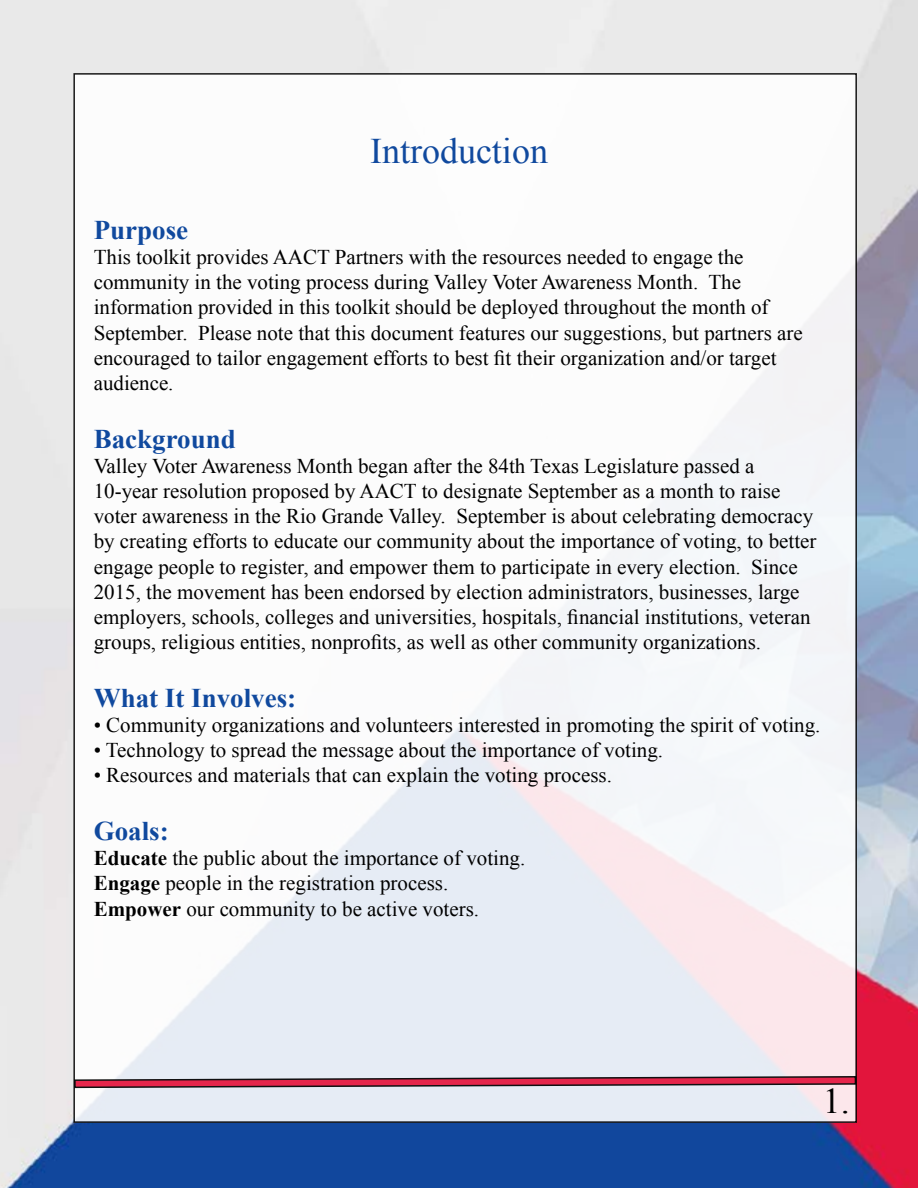
<style>
.page{position:relative;width:918px;height:1188px;background:#fff}
.page>*{position:absolute;margin:0;border:0;box-sizing:border-box;transform-origin:0 0}
.t1{font:36px "Times New Roman";color:#10499e}
.t2{font:36px "Times New Roman";color:#000}
.t3{font:700 27px "Times New Roman";color:#10499e}
.t4{font:21px/25.2px "Times New Roman";color:#000}
.s1{font-weight:700}
</style>
<div class="page">
<img style="left:0;top:0;width:918px;height:1188px">
<div style="left:74px;top:74px;width:782px;height:1048px;background:linear-gradient(to bottom,#fffffe,#eeeff5)"></div>
<svg style="left:73px;top:1075px;width:784px;height:14px;background:#b86c7e"></svg>
<h1 class="t1" style="left:370px;top:127px;width:179px">Introduction</h1>
<p class="t3" style="left:94px;top:211px;width:96px">Purpose</p>
<p class="t4" style="left:94px;top:244px;width:711px">This toolkit provides AACT Partners with the resources needed to engage the community in the voting process during Valley Voter Awareness Month. The information provided in this toolkit should be deployed throughout the month of September. Please note that this document features our suggestions, but partners are encouraged to tailor engagement efforts to best fit their organization and/or target audience.</p>
<p class="t3" style="left:94px;top:420px;width:144px">Background</p>
<p class="t4" style="left:94px;top:453px;width:724px">Valley Voter Awareness Month began after the 84th Texas Legislature passed a 10-year resolution proposed by AACT to designate September as a month to raise voter awareness in the Rio Grande Valley. September is about celebrating democracy by creating efforts to educate our community about the importance of voting, to better engage people to register, and empower them to participate in every election. Since 2015, the movement has been endorsed by election administrators, businesses, large employers, schools, colleges and universities, hospitals, financial institutions, veteran groups, religious entities, nonprofits, as well as other community organizations.</p>
<p class="t3" style="left:94px;top:679px;width:204px">What It Involves:</p>
<p class="t4" style="left:94px;top:712px;width:728px">• Community organizations and volunteers interested in promoting the spirit of voting.</p>
<p class="t4" style="left:94px;top:737px;width:571px">• Technology to spread the message about the importance of voting.</p>
<p class="t4" style="left:94px;top:762px;width:520px">• Resources and materials that can explain the voting process.</p>
<p class="t3" style="left:94px;top:812px;width:77px">Goals:</p>
<p class="t4" style="left:94px;top:845px;width:433px"><span class="s1">Educate</span> the public about the importance of voting.<br><span class="s1">Engage</span> people in the registration process.<br><span class="s1">Empower</span> our community to be active voters.</p>
<h1 class="t2" style="left:823px;top:1077px;width:28px">1.</h1>
</div>
